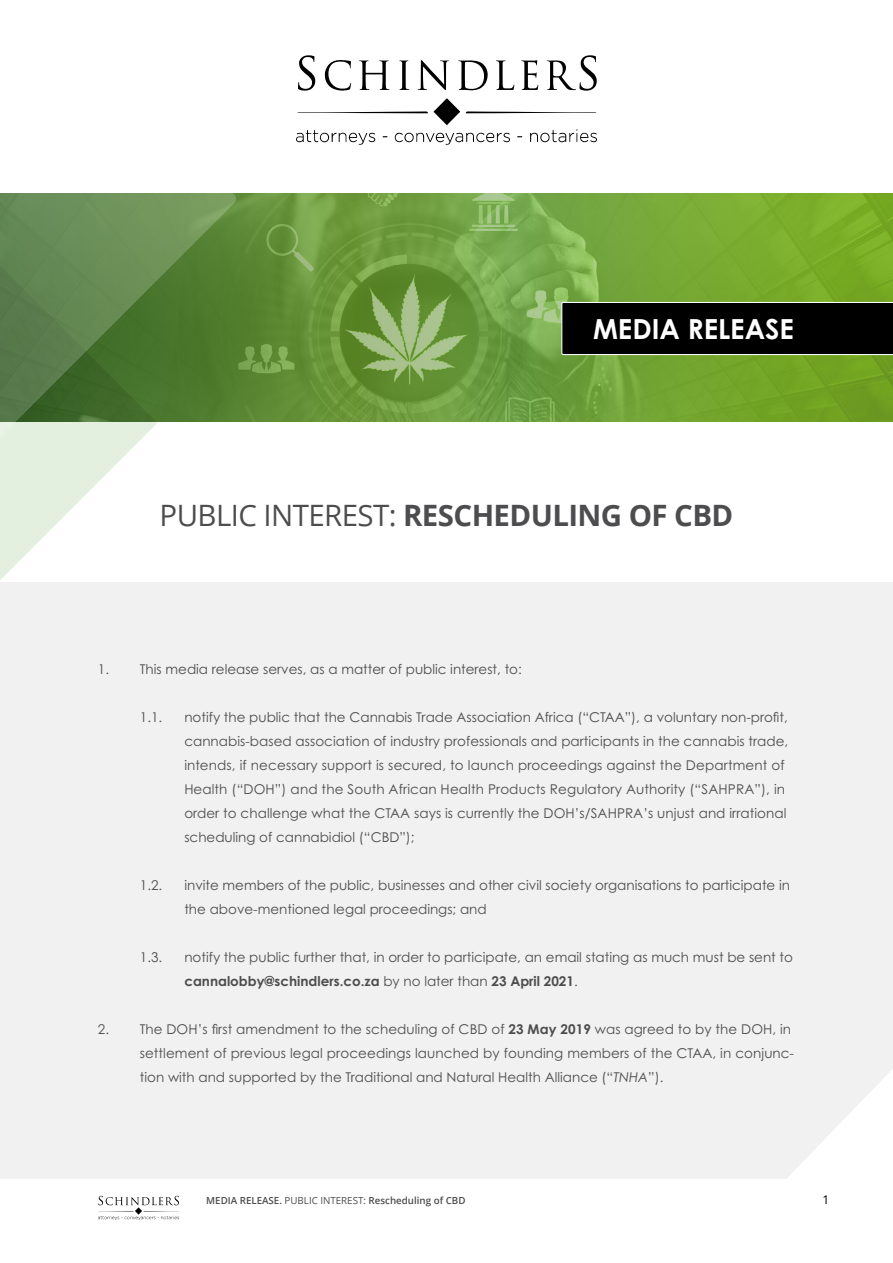
<style>
.page{position:relative;width:893px;height:1263px;background:#fff}
.page>*{position:absolute;margin:0;border:0;box-sizing:border-box;transform-origin:0 0}
.t1{font:700 29.4px "Open Sans";letter-spacing:-.02em;color:#4d4d4f}
.t2{font:700 27.6px "Century Gothic Pro";color:#fff}
.t3{font:13.5px/24px "Century Gothic Pro";color:#4d4d4f}
.t4{font:12px "Open Sans";color:#000}
.t5{font:600 9.75px "Open Sans";color:#4d4d4f}
.s1{font-weight:400}
.s2{font-weight:700}
.s3{font-style:italic}
</style>
<div class="page">
<svg style="left:98px;top:1196px;width:81px;height:24px"></svg>
<svg style="left:0;top:454px;width:157px;height:129px"></svg>
<div style="left:0;top:583px;width:893px;height:596px;background:#f1f1f1"></div>
<img style="left:237px;top:193px;width:656px;height:229px">
<svg style="left:359px;top:60px;width:30px;height:30px"></svg>
<svg style="left:418px;top:60px;width:31px;height:30px"></svg>
<svg style="left:298px;top:55px;width:17px;height:36px"></svg>
<svg style="left:324px;top:60px;width:27px;height:31px"></svg>
<svg style="left:521px;top:60px;width:17px;height:30px"></svg>
<svg style="left:496px;top:60px;width:18px;height:30px"></svg>
<svg style="left:399px;top:60px;width:10px;height:30px"></svg>
<svg style="left:458px;top:60px;width:30px;height:31px"></svg>
<svg style="left:547px;top:55px;width:50px;height:36px"></svg>
<svg style="left:296px;top:98px;width:301px;height:47px"></svg>
<div style="left:561px;top:302px;width:332px;height:53px;background:#000"></div>
<svg style="left:0;top:193px;width:237px;height:261px;background:#6a8e57"></svg>
<h2 class="t2" style="left:593px;top:311px;width:202px">MEDIA RELEASE</h2>
<h1 class="t1" style="left:160px;top:495px;width:575px"><span class="s1">PUBLIC INTEREST:</span> RESCHEDULING OF CBD</h1>
<p class="t3" style="left:98px;top:657px;width:425px">1. This media release serves, as a matter of public interest, to:</p>
<p class="t3" style="left:140px;top:705px;width:24px">1.1.</p>
<p class="t3" style="left:184px;top:705px;width:605px">notify the public that the Cannabis Trade Association Africa (“CTAA”), a voluntary non-profit, cannabis-based association of industry professionals and participants in the cannabis trade, intends, if necessary support is secured, to launch proceedings against the Department of Health (“DOH”) and the South African Health Products Regulatory Authority (“SAHPRA”), in order to challenge what the CTAA says is currently the DOH’s/SAHPRA’s unjust and irrational scheduling of cannabidiol (“CBD”);</p>
<p class="t3" style="left:140px;top:873px;width:24px">1.2.</p>
<p class="t3" style="left:184px;top:873px;width:607px">invite members of the public, businesses and other civil society organisations to participate in the above-mentioned legal proceedings; and</p>
<p class="t3" style="left:140px;top:945px;width:24px">1.3.</p>
<p class="t3" style="left:184px;top:945px;width:610px">notify the public further that, in order to participate, an email stating as much must be sent to <span class="s2">cannalobby@schindlers.co.za</span> by no later than <span class="s2">23 April 2021</span>.</p>
<p class="t3" style="left:140px;top:1017px;width:656px;text-indent:-42px">2. The DOH’s first amendment to the scheduling of CBD of <span class="s2">23 May 2019</span> was agreed to by the DOH, in settlement of previous legal proceedings launched by founding members of the CTAA, in conjunc&shy;tion with and supported by the Traditional and Natural Health Alliance (“<span class="s3">TNHA</span>”).</p>
<p class="t5" style="left:206px;top:1194px;width:261px">MEDIA RELEASE. <span class="s1">PUBLIC INTEREST:</span> Rescheduling of CBD</p>
<p class="t4" style="left:822px;top:1191px;width:8px">1</p>
</div>
